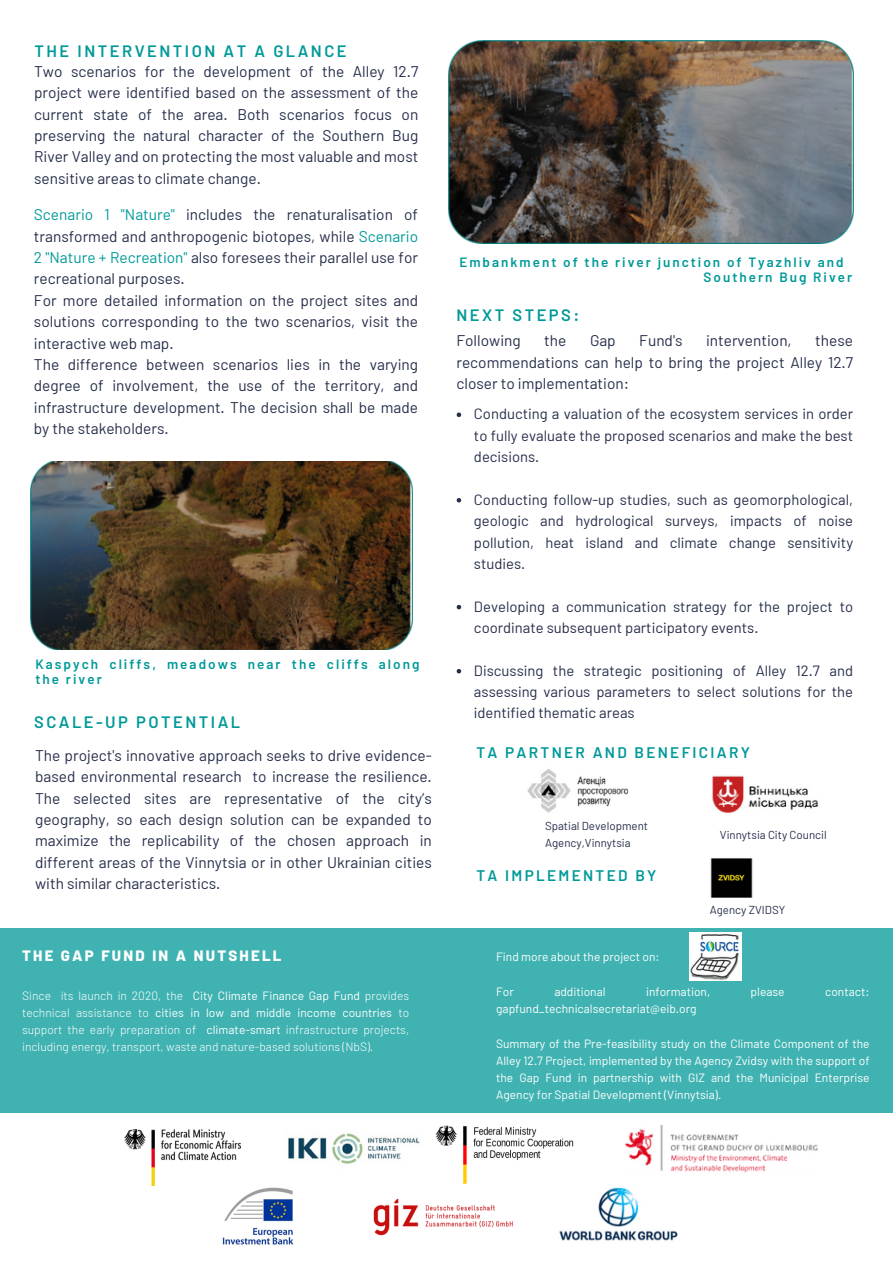
<style>
.page{position:relative;width:893px;height:1264px;background:#fff}
.page>*{position:absolute;margin:0;border:0;box-sizing:border-box;transform-origin:0 0}
.t1{font:600 16.5px "Barlow";letter-spacing:.15em;color:#099}
.t2{font:15.45px/21.3px "Barlow";color:#252e4a;text-align:justify}
.t3{font:600 15.3px "Barlow";letter-spacing:.15em;color:#099}
.t4{font:800 15px "Barlow";letter-spacing:.15em;color:#fff}
.t5{font:14.85px/21.3px "Barlow";color:#252e4a;text-align:justify}
.t6{font:600 13.5px/14.5px "Barlow";letter-spacing:.15em;color:#099}
.t7{font:12px/17.2px "Barlow";color:#fff;text-align:justify}
.t8{font:300 12px/17px "Barlow";color:#fff;text-align:justify}
.t9{font:11.55px "Barlow";color:#252e4a}
.s1{color:#099}
.s2{font-weight:400}
</style>
<div class="page">
<div style="left:0;top:928px;width:892px;height:184px;background:#40b2b2"></div>
<img style="left:559px;top:1187px;width:119px;height:54px">
<img style="left:373px;top:1198px;width:140px;height:38px">
<img style="left:449px;top:41px;width:404px;height:202px">
<img style="left:31px;top:461px;width:381px;height:188px">
<img style="left:689px;top:932px;width:52px;height:48px">
<svg style="left:456px;top:412px;width:5px;height:5px"></svg>
<svg style="left:456px;top:498px;width:5px;height:4px"></svg>
<svg style="left:456px;top:605px;width:5px;height:4px"></svg>
<svg style="left:456px;top:669px;width:5px;height:4px"></svg>
<img style="left:124px;top:1129px;width:116px;height:56px">
<img style="left:288px;top:1133px;width:132px;height:31px">
<img style="left:624px;top:1125px;width:194px;height:48px">
<img style="left:420px;top:1112px;width:181px;height:90px">
<img style="left:712px;top:775px;width:107px;height:39px">
<img style="left:527px;top:768px;width:102px;height:45px">
<img style="left:710px;top:858px;width:43px;height:40px">
<img style="left:169px;top:1177px;width:125px;height:68px">
<p class="t1" style="left:35px;top:41px;width:313px">THE INTERVENTION AT A GLANCE</p>
<p class="t2" style="left:34px;top:60px;width:385px">Two scenarios for the development of the Alley 12.7 project were identified based on the assessment of the current state of the area. Both scenarios focus on preserving the natural character of the Southern Bug River Valley and on protecting the most valuable and most sensitive areas to climate change.</p>
<p class="t2" style="left:34px;top:203px;width:385px"><span class="s1">Scenario 1 "Nature"</span> includes the renaturalisation of transformed and anthropogenic biotopes, while <span class="s1">Scenario 2 "Nature + Recreation"</span> also foresees their parallel use for recreational purposes.</p>
<p class="t2" style="left:34px;top:289px;width:385px">For more detailed information on the project sites and solutions corresponding to the two scenarios, visit the interactive web map.</p>
<p class="t2" style="left:34px;top:353px;width:385px">The difference between scenarios lies in the varying degree of involvement, the use of the territory, and infrastructure development. The decision shall be made by the stakeholders.</p>
<p class="t6" style="left:35px;top:656px;width:385px">Kaspych cliffs, meadows near the cliffs along the river</p>
<p class="t1" style="left:34px;top:712px;width:208px">SCALE-UP POTENTIAL</p>
<p class="t2" style="left:35px;top:744px;width:398px">The project's innovative approach seeks to drive evidence&shy;based environmental research to increase the resilience.<br>The selected sites are representative of the city’s geography, so each design solution can be expanded to maximize the replicability of the chosen approach in different areas of the Vinnytsia or in other Ukrainian cities with similar characteristics.</p>
<p class="t4" style="left:22px;top:946px;width:261px">THE GAP FUND IN A NUTSHELL</p>
<p class="t8" style="left:22px;top:986px;width:388px">Since its launch in 2020, the <span class="s2">City Climate Finance Gap Fund</span> provides technical assistance to <span class="s2">cities in low and middle income countries</span> to support the early preparation of <span class="s2">climate-smart</span> infrastructure projects, including energy, transport, waste and nature-based solutions (NbS).</p>
<p class="t6" style="left:703px;top:255px;width:150px;text-indent:-244px">Embankment of the river junction of Tyazhliv and<br>Southern Bug River</p>
<p class="t1" style="left:456px;top:304px;width:124px">NEXT STEPS:</p>
<p class="t2" style="left:456px;top:329px;width:66px">Following</p>
<p class="t2" style="left:544px;top:329px;width:24px">the</p>
<p class="t2" style="left:590px;top:329px;width:27px">Gap</p>
<p class="t2" style="left:639px;top:329px;width:45px">Fund's</p>
<p class="t2" style="left:706px;top:329px;width:87px">intervention,</p>
<p class="t2" style="left:456px;top:329px;width:398px;text-indent:359px">these recommendations can help to bring the project Alley 12.7 closer to implementation:</p>
<p class="t5" style="left:474px;top:402px;width:380px">Conducting a valuation of the ecosystem services in order to fully evaluate the proposed scenarios and make the best decisions.</p>
<p class="t5" style="left:474px;top:488px;width:380px">Conducting follow-up studies, such as geomorphological, geologic and hydrological surveys, impacts of noise pollution, heat island and climate change sensitivity studies.</p>
<p class="t5" style="left:474px;top:595px;width:380px">Developing a communication strategy for the project to coordinate subsequent participatory events.</p>
<p class="t5" style="left:474px;top:659px;width:380px">Discussing the strategic positioning of Alley 12.7 and assessing various parameters to select solutions for the identified thematic areas</p>
<p class="t3" style="left:476px;top:743px;width:275px">TA PARTNER AND BENEFICIARY</p>
<p class="t9" style="left:545px;top:818px;width:104px">Spatial Development</p>
<p class="t9" style="left:545px;top:835px;width:87px">Agency,Vinnytsia</p>
<p class="t3" style="left:476px;top:866px;width:181px">TA IMPLEMENTED BY</p>
<p class="t9" style="left:719px;top:827px;width:108px">Vinnytsia City Council</p>
<p class="t9" style="left:709px;top:902px;width:77px">Agency ZVIDSY</p>
<p class="t7" style="left:496px;top:947px;width:165px">Find more about the project on:</p>
<p class="t7" style="left:496px;top:982px;width:19px">For</p>
<p class="t7" style="left:554px;top:982px;width:53px">additional</p>
<p class="t7" style="left:646px;top:982px;width:66px">information,</p>
<p class="t7" style="left:750px;top:982px;width:36px">please</p>
<p class="t7" style="left:825px;top:982px;width:46px">contact:</p>
<p class="t7" style="left:496px;top:999px;width:202px">gapfund_technicalsecretariat@eib.org</p>
<p class="t7" style="left:496px;top:1034px;width:375px">Summary of the Pre-feasibility study on the Climate Component of the Alley 12.7 Project, implemented by the Agency Zvidsy with the support of the Gap Fund in partnership with GIZ and the Municipal Enterprise Agency for Spatial Development (Vinnytsia).</p>
</div>
